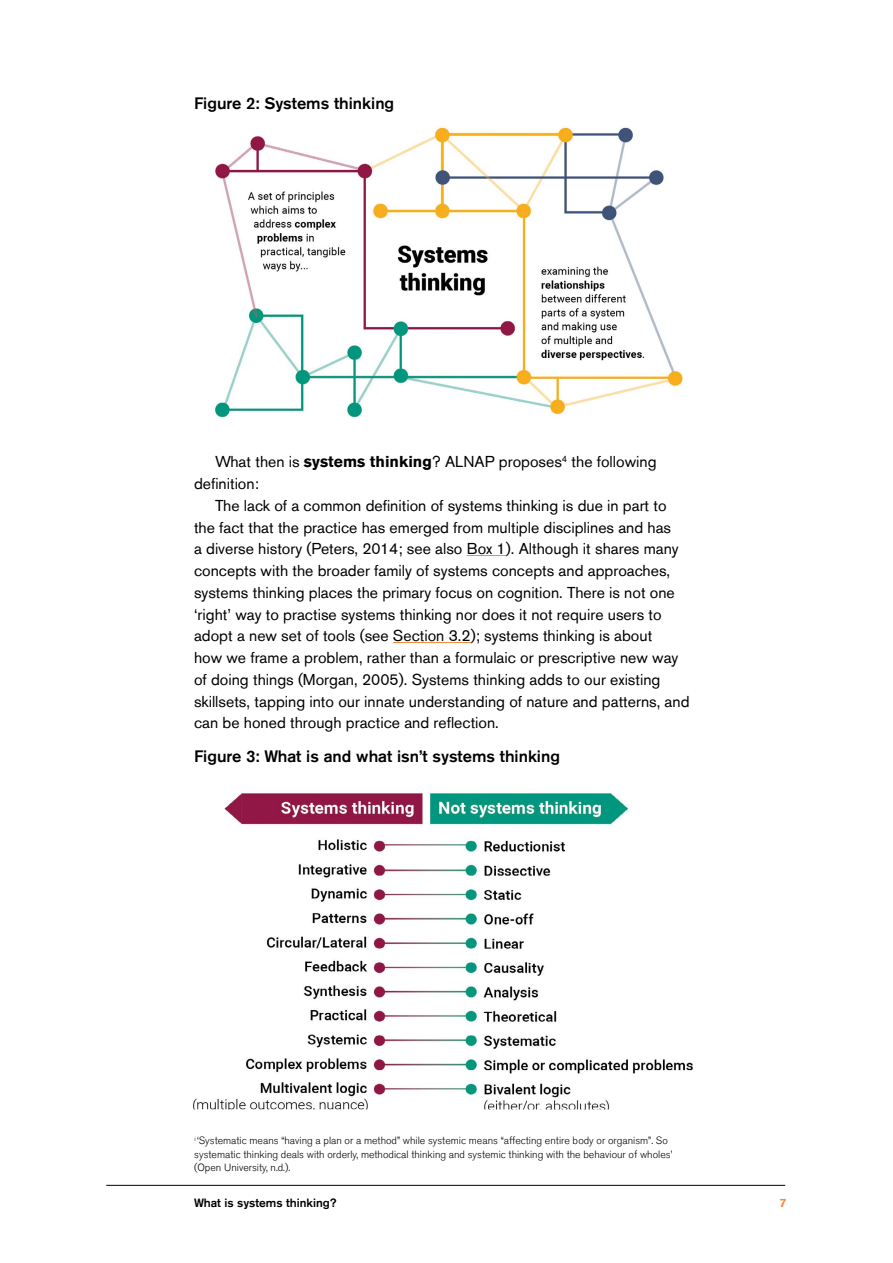
<style>
.page{position:relative;width:893px;height:1263px;background:#fff}
.page>*{position:absolute;margin:0;border:0;box-sizing:border-box;transform-origin:0 0}
.t1{font:500 16.5px "Akzidenz Grotesk Std";color:#000}
.t2{font:15.75px/21.8px "Akzidenz Grotesk Std";color:#000}
.t3{font:500 12px "Akzidenz Grotesk Std";color:#000}
.t4{font:700 12px "Akzidenz Grotesk Std";color:#f18a42}
.t5{font:300 10.5px/13.5px "Akzidenz Grotesk Std";color:#000}
.s1{font-weight:700}
</style>
<div class="page">
<hr style="left:106px;top:1185px;width:679px;height:1px;background:#000">
<hr style="left:467px;top:555px;width:39px;height:1px;background:#f18a42">
<hr style="left:393px;top:642px;width:78px;height:1px;background:#f18a42">
<img style="left:193px;top:793px;width:500px;height:316px">
<img style="left:215px;top:126px;width:468px;height:292px">
<p class="t1" style="left:194px;top:93px;width:202px">Figure 2: Systems thinking</p>
<p class="t2" style="left:194px;top:451px;width:464px;text-indent:21px">What then is <span class="s1">systems thinking</span>? ALNAP proposes<sup>4</sup> the following definition:</p>
<p class="t2" style="left:194px;top:494px;width:497px;text-indent:21px">The lack of a common definition of systems thinking is due in part to the fact that the practice has emerged from multiple disciplines and has<br>a diverse history (Peters, 2014; see also Box 1). Although it shares many concepts with the broader family of systems concepts and approaches, systems thinking places the primary focus on cognition. There is not one ‘right’ way to practise systems thinking nor does it not require users to adopt a new set of tools (see Section 3.2); systems thinking is about<br>how we frame a problem, rather than a formulaic or prescriptive new way of doing things (Morgan, 2005). Systems thinking adds to our existing skillsets, tapping into our innate understanding of nature and patterns, and can be honed through practice and reflection.</p>
<p class="t1" style="left:194px;top:746px;width:367px">Figure 3: What is and what isn’t systems thinking</p>
<p class="t5" style="left:194px;top:1134px;width:480px"><sup>i</sup> ‘Systematic means “having a plan or a method” while systemic means “affecting entire body or organism”. So systematic thinking deals with orderly, methodical thinking and systemic thinking with the behaviour of wholes’ (Open University, n.d.).</p>
<p class="t3" style="left:194px;top:1195px;width:144px">What is systems thinking?</p>
<p class="t4" style="left:780px;top:1196px;width:8px">7</p>
</div>
